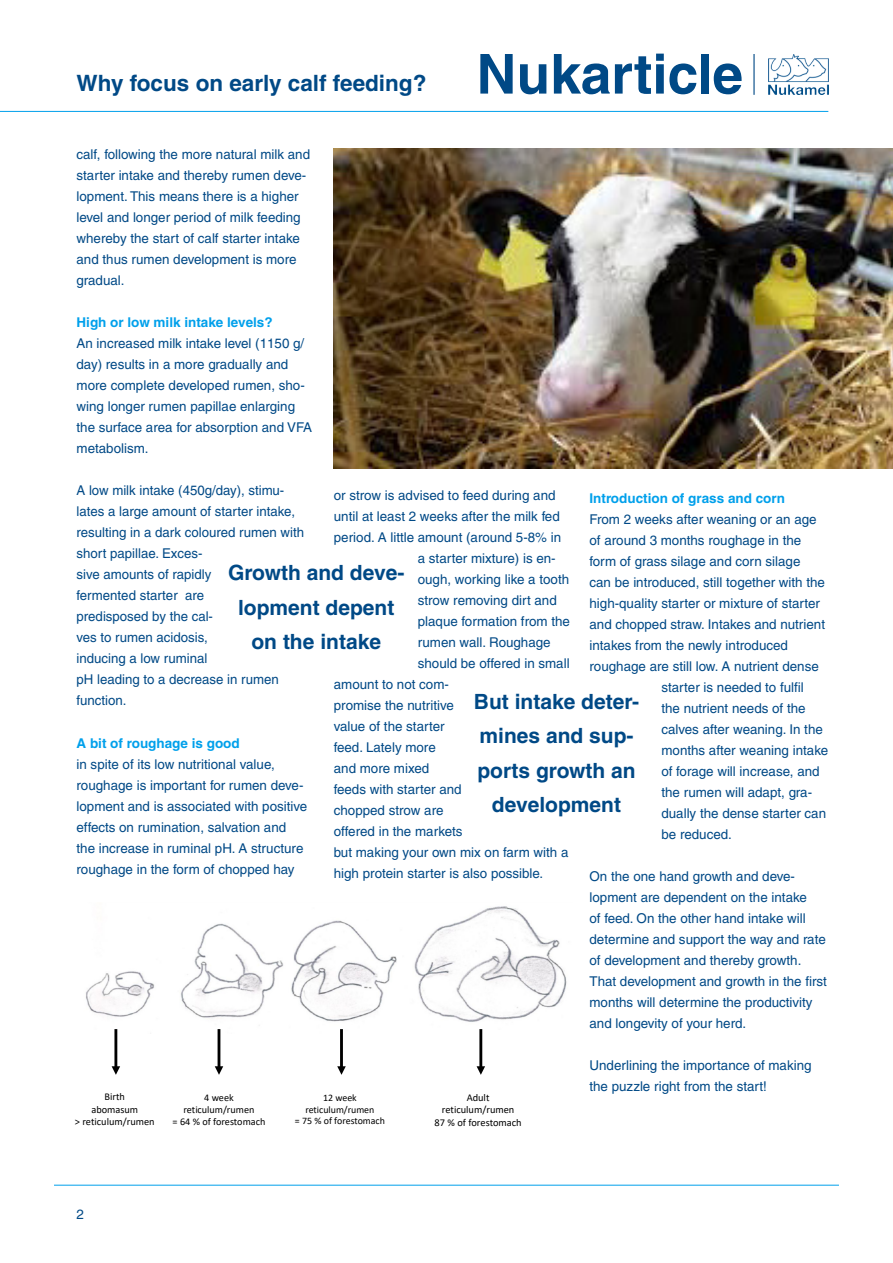
<style>
.page{position:relative;width:893px;height:1263px;background:#fff}
.page>*{position:absolute;margin:0;border:0;box-sizing:border-box;transform-origin:0 0}
.t1{font:700 55.2px "Helvetica LT Pro";color:#004986}
.t2{font:700 22.5px "Helvetica LT Pro";color:#004986}
.t3{font:700 21px/34.5px "Helvetica LT Pro";color:#004986;text-align:center}
.Body{font:13.5px/21px "Helvetica LT Pro";color:#004986}
.t4{font:700 13.5px "Helvetica LT Pro";color:#00a0eb}
.t5{font:10.35px/12.3px "Calibri";color:#000;text-align:center}
.t6{font:10.2px/12.1px "Calibri";color:#000;text-align:center}
.t7{font:9.9px/11.7px "Calibri";color:#000;text-align:center}
</style>
<div class="page">
<hr style="left:54px;top:1185px;width:785px;height:1px;background:#00a0eb">
<img style="left:769px;top:54px;width:59px;height:41px">
<hr style="left:753px;top:54px;width:2px;height:41px;background:#004986">
<hr style="left:0;top:111px;width:828px;height:1px;background:#00a0eb">
<img style="left:86px;top:906px;width:481px;height:116px">
<img style="left:333px;top:149px;width:560px;height:320px">
<svg style="left:112px;top:1029px;width:8px;height:46px"></svg>
<svg style="left:215px;top:1029px;width:8px;height:46px"></svg>
<svg style="left:337px;top:1029px;width:9px;height:46px"></svg>
<svg style="left:477px;top:1029px;width:8px;height:46px"></svg>
<p class="t2" style="left:77px;top:69px;width:351px">Why focus on early calf feeding?</p>
<p class="t1" style="left:477px;top:40px;width:268px">Nukarticle</p>
<p class="Body" style="left:77px;top:143px;width:235px">calf, following the more natural milk and starter intake and thereby rumen deve&shy;lopment. This means there is a higher level and longer period of milk feeding whereby the start of calf starter intake and thus rumen development is more gradual.</p>
<p class="t4" style="left:77px;top:314px;width:198px">High or low milk intake levels?</p>
<p class="Body" style="left:77px;top:333px;width:237px">An increased milk intake level (1150 g/ day) results in a more gradually and more complete developed rumen, sho&shy;wing longer rumen papillae enlarging the surface area for absorption and VFA metabolism.</p>
<p class="Body" style="left:77px;top:480px;width:229px">A low milk intake (450g/day), stimu&shy;lates a large amount of starter intake, resulting in a dark coloured rumen with short papillae. Exces-<br>sive amounts of rapidly<br>fermented starter are<br>predisposed by the cal-<br>ves to rumen acidosis,<br>inducing a low ruminal<br>pH leading to a decrease in rumen function.</p>
<p class="t4" style="left:77px;top:735px;width:165px">A bit of roughage is good</p>
<p class="Body" style="left:77px;top:753px;width:232px">in spite of its low nutritional value, roughage is important for rumen deve&shy;lopment and is associated with positive effects on rumination, salvation and the increase in ruminal pH. A structure roughage in the form of chopped hay</p>
<p class="Body" style="left:334px;top:484px;width:223px">or strow is advised to feed during and</p>
<p class="Body" style="left:334px;top:505px;width:228px">until at least 2 weeks after the milk fed</p>
<p class="Body" style="left:334px;top:526px;width:229px">period. A little amount (around 5-8% in</p>
<p class="Body" style="left:418px;top:547px;width:139px">a starter mixture) is en-</p>
<p class="Body" style="left:418px;top:568px;width:153px">ough, working like a tooth</p>
<p class="Body" style="left:418px;top:589px;width:141px">strow removing dirt and</p>
<p class="Body" style="left:418px;top:610px;width:154px">plaque formation from the</p>
<p class="Body" style="left:418px;top:631px;width:134px">rumen wall. Roughage</p>
<p class="Body" style="left:418px;top:652px;width:153px">should be offered in small</p>
<p class="Body" style="left:334px;top:673px;width:117px">amount to not com-</p>
<p class="Body" style="left:334px;top:694px;width:122px">promise the nutritive</p>
<p class="Body" style="left:334px;top:715px;width:112px">value of the starter</p>
<p class="Body" style="left:334px;top:736px;width:104px">feed. Lately more</p>
<p class="Body" style="left:334px;top:757px;width:97px">and more mixed</p>
<p class="Body" style="left:334px;top:778px;width:129px">feeds with starter and</p>
<p class="Body" style="left:334px;top:799px;width:111px">chopped strow are</p>
<p class="Body" style="left:334px;top:820px;width:130px">offered in the markets</p>
<p class="Body" style="left:334px;top:841px;width:236px">but making your own mix on farm with a</p>
<p class="Body" style="left:334px;top:862px;width:211px">high protein starter is also possible.</p>
<p class="t4" style="left:589px;top:490px;width:197px">Introduction of grass and corn</p>
<p class="Body" style="left:589px;top:509px;width:229px">From 2 weeks after weaning or an age</p>
<p class="Body" style="left:589px;top:530px;width:213px">of around 3 months roughage in the</p>
<p class="Body" style="left:589px;top:551px;width:212px">form of grass silage and corn silage</p>
<p class="Body" style="left:589px;top:572px;width:237px">can be introduced, still together with the</p>
<p class="Body" style="left:589px;top:593px;width:232px">high-quality starter or mixture of starter</p>
<p class="Body" style="left:589px;top:614px;width:237px">and chopped straw. Intakes and nutrient</p>
<p class="Body" style="left:589px;top:635px;width:200px">intakes from the newly introduced</p>
<p class="Body" style="left:589px;top:656px;width:231px">roughage are still low. A nutrient dense</p>
<p class="Body" style="left:661px;top:677px;width:144px">starter is needed to fulfil</p>
<p class="Body" style="left:661px;top:698px;width:146px">the nutrient needs of the</p>
<p class="Body" style="left:661px;top:719px;width:163px">calves after weaning. In the</p>
<p class="Body" style="left:661px;top:740px;width:168px">months after weaning intake</p>
<p class="Body" style="left:661px;top:761px;width:160px">of forage will increase, and</p>
<p class="Body" style="left:661px;top:782px;width:152px">the rumen will adapt, gra-</p>
<p class="Body" style="left:661px;top:803px;width:166px">dually the dense starter can</p>
<p class="Body" style="left:661px;top:824px;width:72px">be reduced.</p>
<p class="Body" style="left:589px;top:866px;width:239px">On the one hand growth and deve&shy;lopment are dependent on the intake<br>of feed. On the other hand intake will determine and support the way and rate of development and thereby growth.<br>That development and growth in the first months will determine the productivity and longevity of your herd.</p>
<p class="Body" style="left:589px;top:1055px;width:224px">Underlining the importance of making the puzzle right from the start!</p>
<p class="t3" style="left:228px;top:556px;width:178px">Growth and deve&shy;lopment depent on the intake</p>
<p class="t3" style="left:474px;top:684px;width:167px">But intake deter&shy;mines and sup&shy;ports growth an development</p>
<p class="t5" style="left:75px;top:1090px;width:81px">Birth<br>abomasum<br>&gt; reticulum/rumen</p>
<p class="t6" style="left:173px;top:1091px;width:94px">4 week reticulum/rumen<br>= 64 % of forestomach</p>
<p class="t7" style="left:295px;top:1091px;width:92px">12 week reticulum/rumen<br>= 75 % of forestomach</p>
<p class="t5" style="left:435px;top:1091px;width:89px">Adult reticulum/rumen<br>87 % of forestomach</p>
<p class="Body" style="left:77px;top:1203px;width:9px">2</p>
</div>
